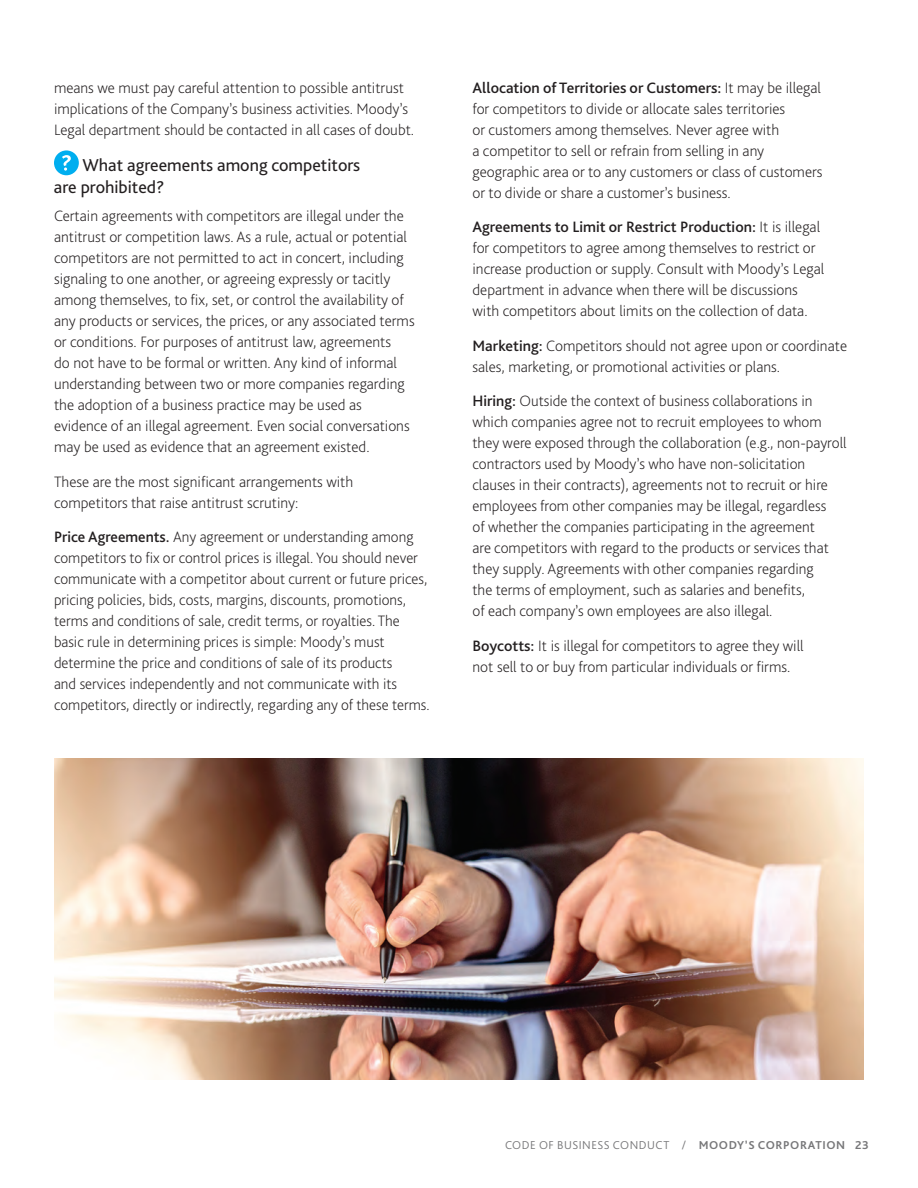
<style>
.page{position:relative;width:918px;height:1188px;background:#fff}
.page>*{position:absolute;margin:0;border:0;box-sizing:border-box;transform-origin:0 0}
.t1{font:18px/22.5px "Bliss Pro";color:#231f20}
.Body_text{font:200 15.75px/21px "Bliss Pro";color:#231f20}
.t2{font:300 12px "Bliss Pro";letter-spacing:.045em;color:#777779}
.s1{font-weight:500}
.s2{font-weight:700}
</style>
<div class="page">
<div style="left:54px;top:150px;width:25px;height:25px;background:#00aeef;border-radius:50%"></div>
<svg style="left:62px;top:155px;width:9px;height:16px"></svg>
<img style="left:54px;top:758px;width:810px;height:322px">
<p class="Body_text" style="left:54px;top:77px;width:362px">means we must pay careful attention to possible antitrust implications of the Company’s business activities. Moody’s<br>Legal department should be contacted in all cases of doubt.</p>
<h3 class="t1" style="left:54px;top:153px;width:308px;text-indent:28px">What agreements among competitors are prohibited?</h3>
<p class="Body_text" style="left:54px;top:205px;width:362px">Certain agreements with competitors are illegal under the antitrust or competition laws. As a rule, actual or potential competitors are not permitted to act in concert, including signaling to one another, or agreeing expressly or tacitly among themselves, to fix, set, or control the availability of any products or services, the prices, or any associated terms or conditions. For purposes of antitrust law, agreements<br>do not have to be formal or written. Any kind of informal understanding between two or more companies regarding the adoption of a business practice may be used as evidence of an illegal agreement. Even social conversations may be used as evidence that an agreement existed.</p>
<p class="Body_text" style="left:54px;top:471px;width:301px">These are the most significant arrangements with competitors that raise antitrust scrutiny:</p>
<p class="Body_text" style="left:54px;top:526px;width:377px"><span class="s1">Price Agreements.</span> Any agreement or understanding among competitors to fix or control prices is illegal. You should never communicate with a competitor about current or future prices, pricing policies, bids, costs, margins, discounts, promotions, terms and conditions of sale, credit terms, or royalties. The basic rule in determining prices is simple: Moody’s must determine the price and conditions of sale of its products<br>and services independently and not communicate with its competitors, directly or indirectly, regarding any of these terms.</p>
<p class="Body_text" style="left:472px;top:77px;width:351px"><span class="s1">Allocation of Territories or Customers:</span> It may be illegal for competitors to divide or allocate sales territories<br>or customers among themselves. Never agree with<br>a competitor to sell or refrain from selling in any geographic area or to any customers or class of customers or to divide or share a customer’s business.</p>
<p class="Body_text" style="left:472px;top:216px;width:353px"><span class="s1">Agreements to Limit or Restrict Production:</span> It is illegal for competitors to agree among themselves to restrict or increase production or supply. Consult with Moody’s Legal department in advance when there will be discussions with competitors about limits on the collection of data.</p>
<p class="Body_text" style="left:472px;top:335px;width:376px"><span class="s1">Marketing:</span> Competitors should not agree upon or coordinate sales, marketing, or promotional activities or plans.</p>
<p class="Body_text" style="left:472px;top:390px;width:376px"><span class="s1">Hiring:</span> Outside the context of business collaborations in which companies agree not to recruit employees to whom they were exposed through the collaboration (e.g., non-payroll contractors used by Moody’s who have non-solicitation clauses in their contracts), agreements not to recruit or hire employees from other companies may be illegal, regardless<br>of whether the companies participating in the agreement<br>are competitors with regard to the products or services that they supply. Agreements with other companies regarding<br>the terms of employment, such as salaries and benefits,<br>of each company’s own employees are also illegal.</p>
<p class="Body_text" style="left:472px;top:635px;width:333px"><span class="s1">Boycotts:</span> It is illegal for competitors to agree they will not sell to or buy from particular individuals or firms.</p>
<p class="t2" style="left:505px;top:1138px;width:365px">CODE OF BUSINESS CONDUCT / <span class="s2">MOODY’S CORPORATION 23</span></p>
</div>
